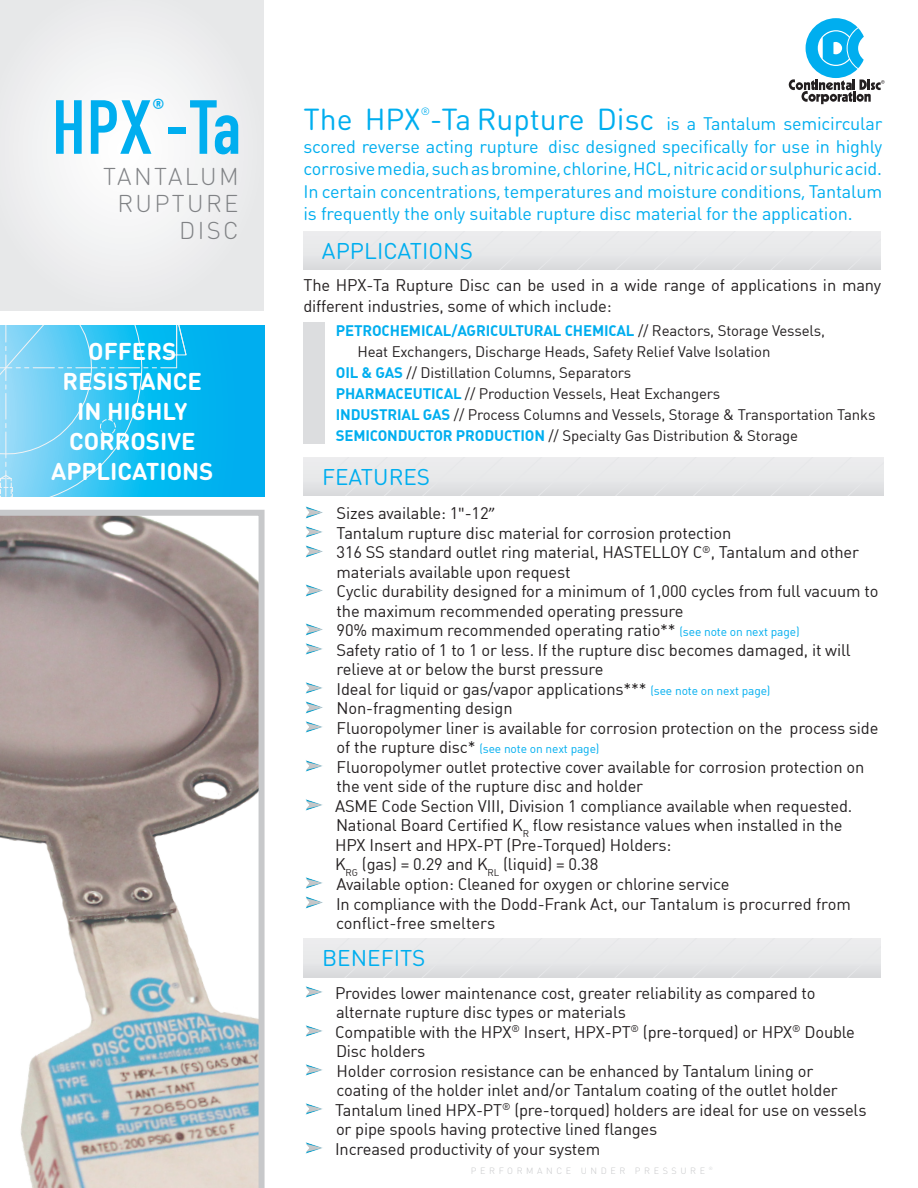
<style>
.page{position:relative;width:918px;height:1188px;background:#fff}
.page>*{position:absolute;margin:0;border:0;box-sizing:border-box;transform-origin:0 0}
.t1{font:76.5px "DIN Condensed";color:#00aeef}
.t2{font:30px "DIN Round OT";color:#00aeef}
.t3{font:700 24px "DIN Round OT";color:#fff}
.t4{font:300 24px/27px "DIN Round OT";letter-spacing:.1em;color:#808285;text-align:center}
.t5{font:22.5px "DIN Round OT";color:#00aeef}
.t6{font:18px/22.5px "DIN Round OT";letter-spacing:-.01em;color:#00aeef;text-align:justify}
.t7{font:17.55px "DIN Condensed";color:#00aeef}
.Left_Bullets{font:16.5px/19.5px "DIN Regular Alternate";letter-spacing:-.01em;color:#231f20}
.Bullets{font:16.5px/19.5px "DIN Regular Alternate";letter-spacing:-.01em;color:#231f20}
.t8{font:15px/21px "DIN Regular Alternate";letter-spacing:-.01em;color:#231f20}
.Left_Bullets-2{font:12px "DIN Regular Alternate";letter-spacing:-.01em;color:#00aeef}
.t9{font:10.5px "DIN Round OT";color:#00aeef}
.t10{font:300 9px "DIN Round OT";letter-spacing:.4em;color:#c7c8ca}
.s1{font-size:30px}
.s2{font-family:"DIN Bold Alternate";color:#00aeef}
.s3{font-family:"DIN"}
.s4{font-family:"Calibri"}
.s5{font-size:12px;color:#00aeef}
.s6{font-size:16.5px;color:#231f20}
</style>
<div class="page">
<svg style="left:789px;top:18px;width:96px;height:86px"></svg>
<div style="left:303px;top:231px;width:578px;height:39px;background:linear-gradient(to bottom,#eff0f1,#dcdddf)"></div>
<svg style="left:332px;top:231px;width:549px;height:39px;background:#e5e6e7"></svg>
<div style="left:304px;top:938px;width:577px;height:39px;background:linear-gradient(to bottom,#f0f0f1,#dcdedf)"></div>
<svg style="left:332px;top:938px;width:549px;height:39px;background:#e5e6e7"></svg>
<img style="left:305px;top:986px;width:18px;height:12px">
<img style="left:305px;top:1025px;width:18px;height:12px">
<img style="left:305px;top:1064px;width:18px;height:12px">
<img style="left:305px;top:1103px;width:18px;height:12px">
<img style="left:305px;top:1142px;width:18px;height:12px">
<div style="left:303px;top:457px;width:580px;height:39px;background:linear-gradient(to bottom,#eff0f1,#dcdddf)"></div>
<svg style="left:332px;top:457px;width:551px;height:39px;background:#e5e6e7"></svg>
<img style="left:305px;top:506px;width:18px;height:13px">
<img style="left:305px;top:526px;width:18px;height:12px">
<img style="left:305px;top:545px;width:18px;height:13px">
<img style="left:305px;top:584px;width:18px;height:13px">
<img style="left:305px;top:623px;width:18px;height:13px">
<img style="left:305px;top:643px;width:18px;height:12px">
<img style="left:305px;top:682px;width:18px;height:12px">
<img style="left:305px;top:701px;width:18px;height:13px">
<img style="left:305px;top:721px;width:18px;height:12px">
<img style="left:305px;top:760px;width:18px;height:12px">
<img style="left:305px;top:799px;width:18px;height:12px">
<img style="left:305px;top:877px;width:18px;height:12px">
<img style="left:305px;top:896px;width:18px;height:13px">
<svg style="left:0;top:510px;width:265px;height:678px"></svg>
<div style="left:0;top:325px;width:265px;height:172px;background:#00afef"></div>
<svg style="left:0;top:325px;width:187px;height:172px"></svg>
<div style="left:0;top:0;width:264px;height:311px;background:#efeff0"></div>
<div style="left:303px;top:323px;width:22px;height:121px;background:#dcdddf"></div>
<p class="t7" style="left:153px;top:95px;width:13px">®</p>
<p class="t1" style="left:51px;top:85px;width:192px">HPX -Ta</p>
<p class="t4" style="left:103px;top:162px;width:137px">TANTALUM<br>RUPTURE</p>
<p class="t4" style="left:179px;top:216px;width:61px">DISC</p>
<p class="t3" style="left:88px;top:336px;width:90px">OFFERS</p>
<p class="t3" style="left:63px;top:366px;width:141px">RESISTANCE</p>
<p class="t3" style="left:77px;top:396px;width:112px">IN HIGHLY</p>
<p class="t3" style="left:69px;top:426px;width:128px">CORROSIVE</p>
<p class="t3" style="left:51px;top:456px;width:164px">APPLICATIONS</p>
<p class="t2" style="left:303px;top:101px;width:119px">The HPX</p>
<p class="t9" style="left:421px;top:105px;width:11px">®</p>
<p class="t6" style="left:303px;top:112px;width:580px;text-indent:126px"><span class="s1">-Ta Rupture Disc</span> is a Tantalum semicircular scored reverse acting rupture disc designed specifically for use in highly corrosive media, such as bromine, chlorine, HCL, nitric acid or sulphuric acid.<br>In certain concentrations, temperatures and moisture conditions, Tantalum is frequently the only suitable rupture disc material for the application.</p>
<p class="t5" style="left:322px;top:237px;width:152px">APPLICATIONS</p>
<p class="Left_Bullets" style="left:303px;top:275px;width:579px;line-height:21px">The HPX-Ta Rupture Disc can be used in a wide range of applications in many different industries, some of which include:</p>
<p class="t8" style="left:357px;top:320px;width:469px;text-indent:-22px"><span class="s2">PETROCHEMICAL/AGRICULTURAL CHEMICAL</span> // Reactors, Storage Vessels,<br>Heat Exchangers, Discharge Heads, Safety Relief Valve Isolation</p>
<p class="t8" style="left:336px;top:362px;width:297px"><span class="s2">OIL &amp; GAS</span> // Distillation Columns, Separators</p>
<p class="t8" style="left:336px;top:383px;width:386px"><span class="s2">PHARMACEUTICAL</span> // Production Vessels, Heat Exchangers</p>
<p class="t8" style="left:336px;top:404px;width:541px"><span class="s2">INDUSTRIAL GAS</span> // Process Columns and Vessels, Storage &amp; Transportation Tanks</p>
<p class="t8" style="left:336px;top:425px;width:464px"><span class="s2">SEMICONDUCTOR PRODUCTION</span> // Specialty Gas Distribution &amp; Storage</p>
<p class="t5" style="left:322px;top:463px;width:110px">FEATURES</p>
<p class="Left_Bullets" style="left:337px;top:503px;width:160px">Sizes available: <span class="s3">1</span><span class="s4">"</span>-<span class="s3">12</span><span class="s4">”</span></p>
<p class="Left_Bullets" style="left:337px;top:523px;width:396px">Tantalum rupture disc material for corrosion protection</p>
<p class="Left_Bullets" style="left:337px;top:542px;width:524px"><span class="s3">316</span> SS standard outlet ring material, HASTELLOY C<sup>®</sup>, Tantalum and other materials available upon request</p>
<p class="Left_Bullets" style="left:337px;top:581px;width:543px">Cyclic durability designed for a minimum of <span class="s3">1,000</span> cycles from full vacuum to the maximum recommended operating pressure</p>
<p class="Left_Bullets" style="left:337px;top:620px;width:465px"><span class="s3">90</span>% maximum recommended operating ratio** <span class="s5">(see note on next page)</span></p>
<p class="Left_Bullets" style="left:337px;top:640px;width:516px">Safety ratio of <span class="s3">1</span> to <span class="s3">1</span> or less. If the rupture disc becomes damaged, it will relieve at or below the burst pressure</p>
<p class="Left_Bullets" style="left:337px;top:679px;width:435px">Ideal for liquid or gas/vapor applications*** <span class="s5">(see note on next page)</span></p>
<p class="Left_Bullets" style="left:337px;top:698px;width:178px">Non-fragmenting design</p>
<p class="Left_Bullets" style="left:337px;top:718px;width:543px">Fluoropolymer liner is available for corrosion protection on the process side</p>
<p class="Left_Bullets-2" style="left:337px;top:741px;width:264px"><span class="s6">of the rupture disc*</span> (see note on next page)</p>
<p class="Left_Bullets" style="left:337px;top:757px;width:529px">Fluoropolymer outlet protective cover available for corrosion protection on the vent side of the rupture disc and holder</p>
<p class="Bullets" style="left:335px;top:796px;width:519px">ASME Code Section VIII, Division <span class="s3">1</span> compliance available when requested.<br>National Board Certified K<sub>R</sub> flow resistance values when installed in the</p>
<p class="Bullets" style="left:335px;top:835px;width:338px">HPX Insert and HPX-PT (Pre-Torqued) Holders:</p>
<p class="Bullets" style="left:335px;top:854px;width:265px">K<sub>RG</sub> (gas) = <span class="s3">0.29</span> and K<sub>RL</sub> (liquid) = <span class="s3">0.38</span></p>
<p class="Left_Bullets" style="left:337px;top:874px;width:394px">Available option: Cleaned for oxygen or chlorine service</p>
<p class="Bullets" style="left:336px;top:893px;width:516px">In compliance with the Dodd-Frank Act, our Tantalum is procurred from conflict-free smelters</p>
<p class="t5" style="left:322px;top:944px;width:105px">BENEFITS</p>
<p class="Bullets" style="left:335px;top:983px;width:482px">Provides lower maintenance cost, greater reliability as compared to alternate rupture disc types or materials</p>
<p class="Bullets" style="left:335px;top:1022px;width:521px">Compatible with the HPX<sup>®</sup> Insert, HPX-PT<sup>®</sup> (pre-torqued) or HPX<sup>®</sup> Double<br>Disc holders</p>
<p class="Left_Bullets" style="left:337px;top:1061px;width:503px">Holder corrosion resistance can be enhanced by Tantalum lining or coating of the holder inlet and/or Tantalum coating of the outlet holder</p>
<p class="Bullets" style="left:335px;top:1100px;width:533px">Tantalum lined HPX-PT<sup>®</sup> (pre-torqued) holders are ideal for use on vessels or pipe spools having protective lined flanges</p>
<p class="Left_Bullets" style="left:335px;top:1139px;width:267px">Increased productivity of your system</p>
<p class="t10" style="left:471px;top:1166px;width:236px">PERFORMANCE UNDER PRESSURE</p>
</div>
